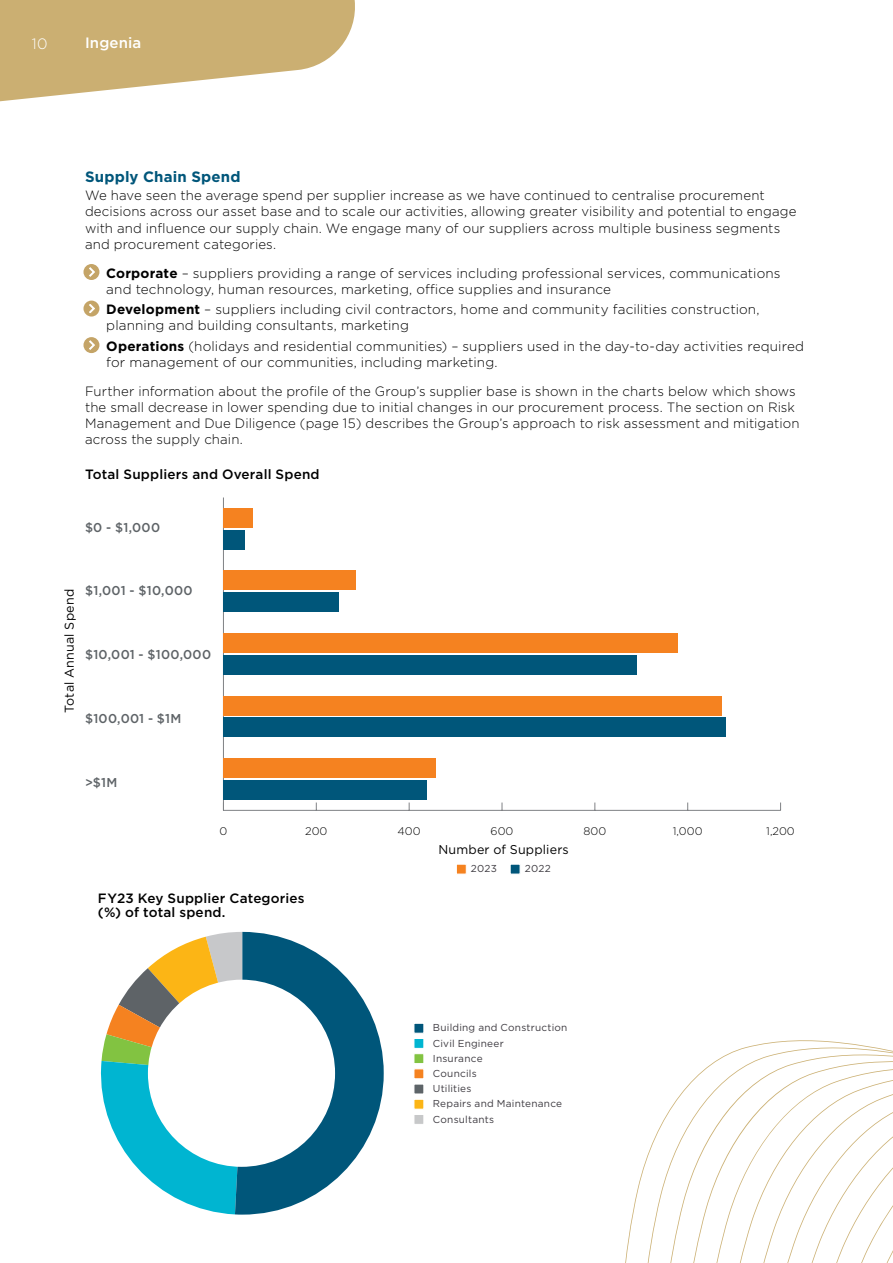
<style>
.page{position:relative;width:893px;height:1263px;background:#fff}
.page>*{position:absolute;margin:0;border:0;box-sizing:border-box;transform-origin:0 0}
.t1{font:700 15px "Gotham";letter-spacing:.015em;color:#00567a}
.t2{font:500 15px "Gotham";letter-spacing:.01em;color:#fff}
.t3{font:300 15px "Gotham";color:#fff}
.t4{font:300 13.5px/16px "Gotham";letter-spacing:.01em;color:#000}
.t5{font:500 13.5px/14.2px "Gotham";letter-spacing:.015em;color:#000}
.t6{font:500 12.9px "Gotham";letter-spacing:.025em;color:#5e6367}
.t7{font:12.75px "Gotham";letter-spacing:.015em;color:#000}
.t8{font:300 11.1px "Gotham";color:#000}
.t9{font:10.05px/15.1px "Gotham";letter-spacing:.025em;color:#3e3b41}
.s1{font-weight:700}
</style>
<div class="page">
<svg style="left:742px;top:809px;width:18px;height:448px"></svg>
<svg style="left:760px;top:809px;width:19px;height:454px"></svg>
<svg style="left:779px;top:803px;width:19px;height:460px"></svg>
<svg style="left:798px;top:1040px;width:19px;height:223px"></svg>
<svg style="left:817px;top:1040px;width:76px;height:223px"></svg>
<div style="left:414px;top:1023px;width:10px;height:10px;background:#00567a;border:1px solid #fff"></div>
<div style="left:414px;top:1038px;width:10px;height:11px;background:#00b5d1;border:1px solid #fff"></div>
<div style="left:414px;top:1084px;width:10px;height:10px;background:#5d6468;border:1px solid #fff"></div>
<div style="left:414px;top:1053px;width:10px;height:11px;background:#82c341;border:1px solid #fff"></div>
<div style="left:414px;top:1099px;width:10px;height:10px;background:#fcb515;border:1px solid #fff"></div>
<div style="left:414px;top:1068px;width:10px;height:11px;background:#f58220;border:1px solid #fff"></div>
<div style="left:414px;top:1114px;width:10px;height:11px;background:#c7c8c9;border:1px solid #fff"></div>
<svg style="left:83px;top:264px;width:16px;height:16px"></svg>
<svg style="left:86px;top:265px;width:12px;height:14px"></svg>
<svg style="left:83px;top:301px;width:16px;height:16px"></svg>
<svg style="left:86px;top:301px;width:12px;height:15px"></svg>
<svg style="left:83px;top:337px;width:16px;height:16px"></svg>
<svg style="left:86px;top:338px;width:12px;height:15px"></svg>
<div style="left:456px;top:864px;width:11px;height:10px;background:#f58220;border:1px solid #fff"></div>
<div style="left:510px;top:864px;width:10px;height:10px;background:#00567a"></div>
<hr style="left:223px;top:810px;width:558px;height:1px;background:#808285">
<hr style="left:223px;top:497px;width:1px;height:313px;background:#808285">
<div style="left:223px;top:530px;width:22px;height:20px;background:#00567a"></div>
<div style="left:223px;top:592px;width:116px;height:20px;background:#00567a"></div>
<div style="left:223px;top:655px;width:414px;height:20px;background:#00567a"></div>
<div style="left:223px;top:718px;width:503px;height:19px;background:#00567a"></div>
<div style="left:223px;top:780px;width:204px;height:20px;background:#00567a"></div>
<div style="left:223px;top:508px;width:30px;height:20px;background:#f58220"></div>
<div style="left:223px;top:570px;width:133px;height:20px;background:#f58220"></div>
<div style="left:223px;top:633px;width:454px;height:20px;background:#f58220"></div>
<div style="left:223px;top:696px;width:499px;height:19px;background:#f58220"></div>
<div style="left:223px;top:758px;width:213px;height:20px;background:#f58220"></div>
<svg style="left:0;top:0;width:355px;height:102px"></svg>
<svg style="left:100px;top:932px;width:284px;height:282px"></svg>
<div style="left:148px;top:980px;width:187px;height:187px;background:#fff;border-radius:50%"></div>
<p class="t3" style="left:32px;top:34px;width:17px">10</p>
<p class="t2" style="left:85px;top:33px;width:58px">Ingenia</p>
<p class="t1" style="left:85px;top:167px;width:157px">Supply Chain Spend</p>
<p class="t4" style="left:85px;top:187px;width:713px">We have seen the average spend per supplier increase as we have continued to centralise procurement decisions across our asset base and to scale our activities, allowing greater visibility and potential to engage with and influence our supply chain. We engage many of our suppliers across multiple business segments and procurement categories.</p>
<p class="t4" style="left:106px;top:264px;width:676px;text-indent:-21px">• <span class="s1">Corporate</span> – suppliers providing a range of services including professional services, communications and technology, human resources, marketing, office supplies and insurance</p>
<p class="t4" style="left:106px;top:301px;width:655px;text-indent:-21px">• <span class="s1">Development</span> – suppliers including civil contractors, home and community facilities construction, planning and building consultants, marketing</p>
<p class="t4" style="left:106px;top:337px;width:699px;text-indent:-21px">• <span class="s1">Operations</span> (holidays and residential communities) – suppliers used in the day-to-day activities required for management of our communities, including marketing.</p>
<p class="t4" style="left:85px;top:382px;width:716px">Further information about the profile of the Group’s supplier base is shown in the charts below which shows the small decrease in lower spending due to initial changes in our procurement process. The section on Risk Management and Due Diligence (page 15) describes the Group’s approach to risk assessment and mitigation across the supply chain.</p>
<p class="t5" style="left:85px;top:467px;width:236px">Total Suppliers and Overall Spend</p>
<p class="t6" style="left:85px;top:519px;width:77px">$0 - $1,000</p>
<p class="t7" style="left:61px;top:713px;width:125px;rotate:-90deg">Total Annual Spend</p>
<p class="t6" style="left:85px;top:582px;width:109px">$1,001 - $10,000</p>
<p class="t6" style="left:85px;top:646px;width:128px">$10,001 - $100,000</p>
<p class="t6" style="left:85px;top:710px;width:98px">$100,001 - $1M</p>
<p class="t6" style="left:85px;top:774px;width:34px">&gt;$1M</p>
<p class="t8" style="left:219px;top:824px;width:9px">0</p>
<p class="t8" style="left:305px;top:824px;width:24px">200</p>
<p class="t8" style="left:398px;top:824px;width:25px">400</p>
<p class="t8" style="left:491px;top:824px;width:24px">600</p>
<p class="t8" style="left:583px;top:824px;width:24px">800</p>
<p class="t8" style="left:673px;top:824px;width:31px">1,000</p>
<p class="t8" style="left:766px;top:824px;width:30px">1,200</p>
<p class="t7" style="left:438px;top:841px;width:132px">Number of Suppliers</p>
<p class="t9" style="left:471px;top:861px;width:28px">2023</p>
<p class="t9" style="left:525px;top:861px;width:28px">2022</p>
<p class="t5" style="left:98px;top:890px;width:208px">FY23 Key Supplier Categories (%) of total spend.</p>
<p class="t9" style="left:433px;top:1020px;width:136px">Building and Construction<br>Civil Engineer<br>Insurance<br>Councils<br>Utilities<br>Repairs and Maintenance<br>Consultants</p>
</div>
